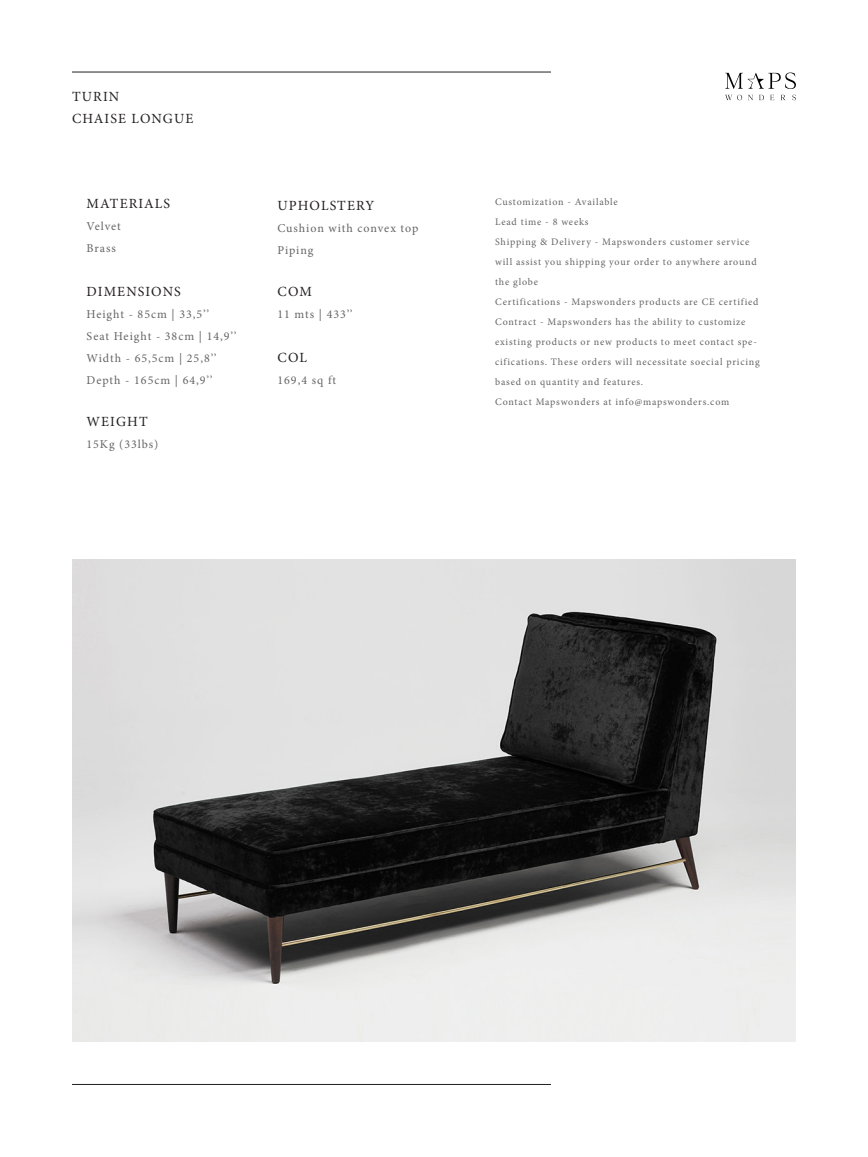
<style>
.page{position:relative;width:868px;height:1157px;background:#fff}
.page>*{position:absolute;margin:0;border:0;box-sizing:border-box;transform-origin:0 0}
.t1{font:14px/22px "Minion Pro";letter-spacing:.08em;color:#231f20}
.t2{font:12px/22px "Minion Pro";letter-spacing:.08em;color:#646464}
.t3{font:10px/20px "Minion Pro";letter-spacing:.08em;color:#646464}
</style>
<div class="page">
<hr style="left:72px;top:72px;width:479px;height:1px;background:#231f20">
<hr style="left:72px;top:1084px;width:479px;height:1px;background:#231f20">
<svg style="left:725px;top:95px;width:38px;height:5px"></svg>
<svg style="left:770px;top:95px;width:4px;height:5px"></svg>
<svg style="left:781px;top:95px;width:4px;height:5px"></svg>
<svg style="left:792px;top:95px;width:4px;height:5px"></svg>
<svg style="left:725px;top:72px;width:71px;height:17px"></svg>
<img style="left:72px;top:559px;width:723px;height:482px">
<h1 class="t1" style="left:72px;top:86px;width:123px">TURIN<br>CHAISE LONGUE</h1>
<h1 class="t1" style="left:86px;top:193px;width:85px">MATERIALS</h1>
<p class="t2" style="left:86px;top:215px;width:36px">Velvet<br>Brass</p>
<h1 class="t1" style="left:86px;top:281px;width:96px">DIMENSIONS</h1>
<p class="t2" style="left:86px;top:303px;width:151px">Height - 85cm | 33,5’’<br>Seat Height - 38cm | 14,9’’<br>Width - 65,5cm | 25,8’’<br>Depth - 165cm | 64,9’’</p>
<h1 class="t1" style="left:86px;top:411px;width:63px">WEIGHT</h1>
<p class="t2" style="left:86px;top:433px;width:73px">15Kg (33lbs)</p>
<h1 class="t1" style="left:277px;top:194px;width:98px">UPHOLSTERY</h1>
<p class="t2" style="left:277px;top:217px;width:142px">Cushion with convex top<br>Piping</p>
<h1 class="t1" style="left:277px;top:280px;width:36px">COM</h1>
<p class="t2" style="left:277px;top:303px;width:77px">11 mts | 433’’</p>
<h1 class="t1" style="left:277px;top:346px;width:31px">COL</h1>
<p class="t2" style="left:277px;top:369px;width:60px">169,4 sq ft</p>
<p class="t3" style="left:495px;top:192px;width:266px">Customization - Available<br>Lead time - 8 weeks<br>Shipping &amp; Delivery - Mapswonders customer service will assist you shipping your order to anywhere around the globe<br>Certifications - Mapswonders products are CE certified Contract - Mapswonders has the ability to customize existing products or new products to meet contact spe&shy;cifications. These orders will necessitate soecial pricing based on quantity and features.<br>Contact Mapswonders at info@mapswonders.com</p>
</div>
